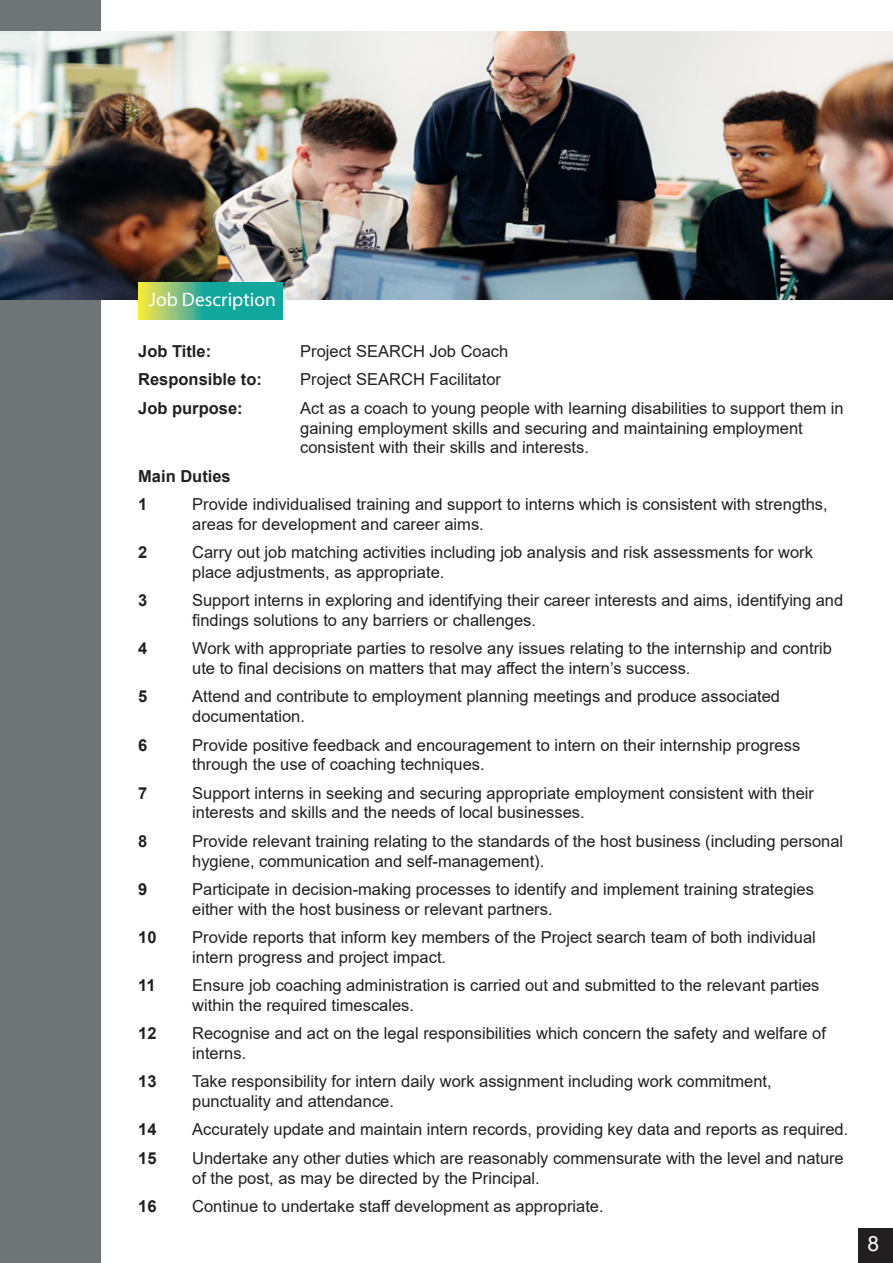
<style>
.page{position:relative;width:893px;height:1263px;background:#fff}
.page>*{position:absolute;margin:0;border:0;box-sizing:border-box;transform-origin:0 0}
.t1{font:21px "Arial";color:#fff}
.t2{font:19.5px "Myriad Pro";color:#fff}
.t3{font:16.5px/19.8px "Arial";color:#231f20}
.t4{font:700 16.5px "Arial";color:#231f20}
</style>
<div class="page">
<div style="left:0;top:0;width:101px;height:1263px;background:#6f7475"></div>
<div style="left:858px;top:1229px;width:35px;height:34px;background:#231f20"></div>
<img style="left:0;top:31px;width:893px;height:268px">
<svg style="left:138px;top:282px;width:144px;height:37px;background:#4eb689"></svg>
<p class="t2" style="left:149px;top:287px;width:129px">Job Description</p>
<p class="t4" style="left:138px;top:340px;width:75px">Job Title:</p>
<p class="t3" style="left:300px;top:341px;width:210px">Project SEARCH Job Coach</p>
<p class="t4" style="left:138px;top:368px;width:125px">Responsible to:</p>
<p class="t3" style="left:300px;top:370px;width:202px">Project SEARCH Facilitator</p>
<p class="t4" style="left:138px;top:396px;width:106px">Job purpose:</p>
<p class="t3" style="left:300px;top:398px;width:545px">Act as a coach to young people with learning disabilities to support them in gaining employment skills and securing and maintaining employment consistent with their skills and interests.</p>
<p class="t4" style="left:138px;top:464px;width:94px">Main Duties</p>
<p class="t4" style="left:138px;top:493px;width:11px">1</p>
<p class="t3" style="left:192px;top:494px;width:637px">Provide individualised training and support to interns which is consistent with strengths, areas for development and career aims.</p>
<p class="t4" style="left:138px;top:541px;width:11px">2</p>
<p class="t3" style="left:192px;top:542px;width:622px">Carry out job matching activities including job analysis and risk assessments for work place adjustments, as appropriate.</p>
<p class="t4" style="left:138px;top:589px;width:11px">3</p>
<p class="t3" style="left:192px;top:590px;width:653px">Support interns in exploring and identifying their career interests and aims, identifying and findings solutions to any barriers or challenges.</p>
<p class="t4" style="left:138px;top:637px;width:11px">4</p>
<p class="t3" style="left:192px;top:638px;width:641px">Work with appropriate parties to resolve any issues relating to the internship and contrib ute to final decisions on matters that may affect the intern’s success.</p>
<p class="t4" style="left:138px;top:685px;width:11px">5</p>
<p class="t3" style="left:192px;top:687px;width:589px">Attend and contribute to employment planning meetings and produce associated documentation.</p>
<p class="t4" style="left:138px;top:733px;width:11px">6</p>
<p class="t3" style="left:192px;top:735px;width:610px">Provide positive feedback and encouragement to intern on their internship progress through the use of coaching techniques.</p>
<p class="t4" style="left:138px;top:781px;width:11px">7</p>
<p class="t3" style="left:192px;top:783px;width:623px">Support interns in seeking and securing appropriate employment consistent with their interests and skills and the needs of local businesses.</p>
<p class="t4" style="left:138px;top:829px;width:11px">8</p>
<p class="t3" style="left:192px;top:831px;width:652px">Provide relevant training relating to the standards of the host business (including personal hygiene, communication and self-management).</p>
<p class="t4" style="left:138px;top:877px;width:11px">9</p>
<p class="t3" style="left:192px;top:879px;width:623px">Participate in decision-making processes to identify and implement training strategies either with the host business or relevant partners.</p>
<p class="t4" style="left:138px;top:925px;width:20px">10</p>
<p class="t3" style="left:192px;top:927px;width:625px">Provide reports that inform key members of the Project search team of both individual intern progress and project impact.</p>
<p class="t4" style="left:138px;top:974px;width:19px">11</p>
<p class="t3" style="left:192px;top:975px;width:629px">Ensure job coaching administration is carried out and submitted to the relevant parties within the required timescales.</p>
<p class="t4" style="left:138px;top:1022px;width:20px">12</p>
<p class="t3" style="left:192px;top:1023px;width:635px">Recognise and act on the legal responsibilities which concern the safety and welfare of interns.</p>
<p class="t4" style="left:138px;top:1070px;width:20px">13</p>
<p class="t3" style="left:192px;top:1071px;width:581px">Take responsibility for intern daily work assignment including work commitment, punctuality and attendance.</p>
<p class="t4" style="left:138px;top:1118px;width:20px">14</p>
<p class="t3" style="left:192px;top:1119px;width:658px">Accurately update and maintain intern records, providing key data and reports as required.</p>
<p class="t4" style="left:138px;top:1146px;width:20px">15</p>
<p class="t3" style="left:192px;top:1148px;width:653px">Undertake any other duties which are reasonably commensurate with the level and nature of the post, as may be directed by the Principal.</p>
<p class="t4" style="left:138px;top:1194px;width:20px">16</p>
<p class="t3" style="left:192px;top:1196px;width:413px">Continue to undertake staff development as appropriate.</p>
<p class="t1" style="left:867px;top:1229px;width:13px">8</p>
</div>
